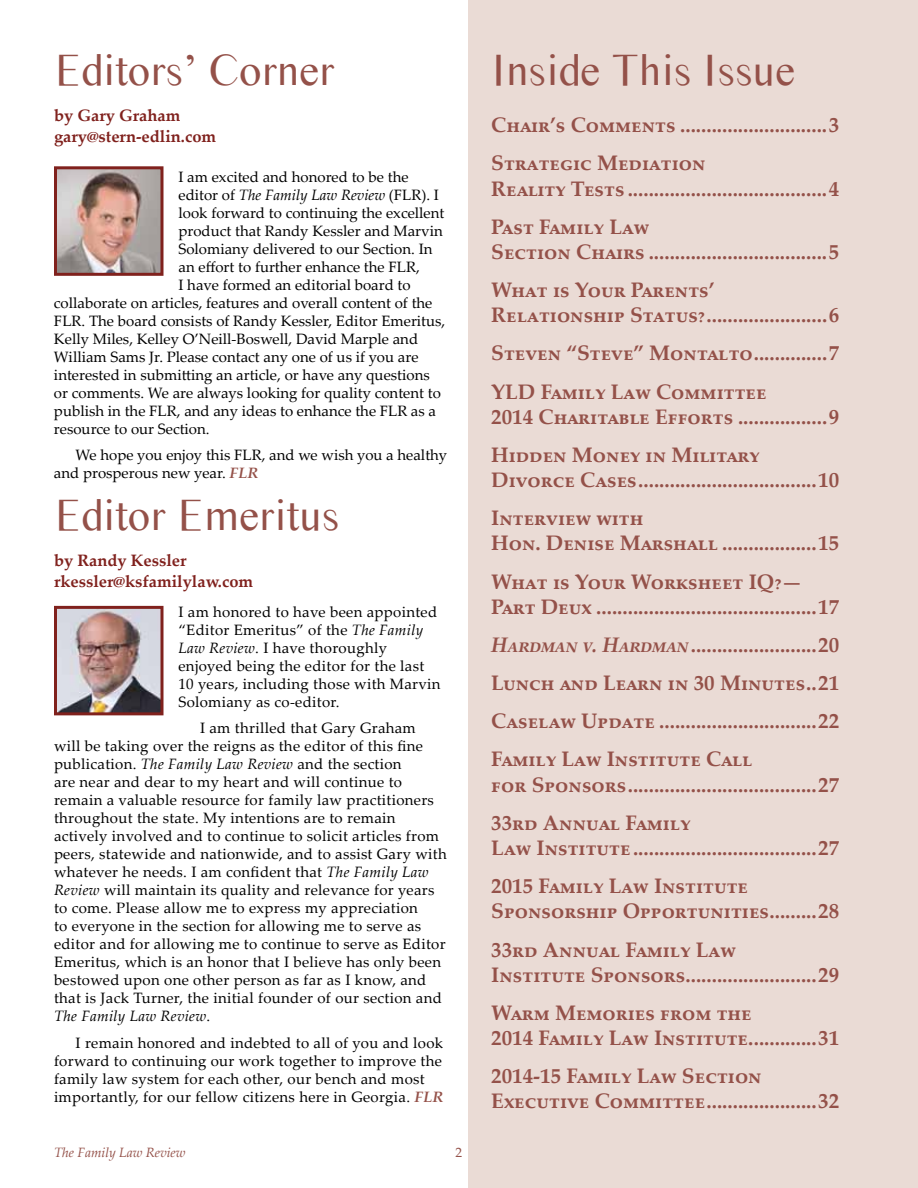
<style>
.page{position:relative;width:918px;height:1188px;background:#fff}
.page>*{position:absolute;margin:0;border:0;box-sizing:border-box;transform-origin:0 0}
.t1{font:45px "Times Sans Serif";color:#945149}
.t2{font:700 21px/38.1px "Palatino Linotype";color:#945149}
.t3{font:700 16.5px/21px "Palatino Linotype";color:#80211d}
.t4{font:15px/18px "Palatino Linotype";letter-spacing:.02em;color:#000}
.t5{font:15px/18px "Palatino Linotype";color:#000}
.t6{font:italic 15px "Palatino Linotype";color:#000}
.t7{font:italic 13.5px "Palatino Linotype";color:#945149}
.t8{font:13.5px "Palatino Linotype";color:#945149}
.s1{font-style:normal}
.s2{font-weight:700;font-style:italic;color:#945149}
.s3{font-style:italic}
</style>
<div class="page">
<div style="left:468px;top:0;width:450px;height:1188px;background:#eadbd5"></div>
<img style="left:58px;top:170px;width:102px;height:102px">
<div style="left:54px;top:166px;width:110px;height:110px;border:3px solid #80211d"></div>
<img style="left:58px;top:610px;width:102px;height:101px">
<div style="left:54px;top:606px;width:110px;height:109px;border:3px solid #80211d"></div>
<h1 class="t1" style="left:54px;top:40px;width:282px">Editors’ Corner</h1>
<p class="t3" style="left:54px;top:104px;width:164px">by Gary Graham gary@stern-edlin.com</p>
<p class="t5" style="left:179px;top:167px;width:232px">I am excited and honored to be the</p>
<p class="t6" style="left:179px;top:184px;width:262px"><span class="s1">editor of</span> The Family Law Review <span class="s1">(FLR). I</span></p>
<p class="t5" style="left:179px;top:203px;width:267px">look forward to continuing the excellent</p>
<p class="t5" style="left:179px;top:221px;width:266px">product that Randy Kessler and Marvin</p>
<p class="t5" style="left:179px;top:239px;width:255px">Solomiany delivered to our Section. In</p>
<p class="t5" style="left:179px;top:257px;width:243px">an effort to further enhance the FLR,</p>
<p class="t5" style="left:179px;top:275px;width:234px">I have formed an editorial board to</p>
<p class="t5" style="left:54px;top:293px;width:380px">collaborate on articles, features and overall content of the</p>
<p class="t5" style="left:54px;top:311px;width:393px">FLR. The board consists of Randy Kessler, Editor Emeritus,</p>
<p class="t5" style="left:54px;top:329px;width:366px">Kelly Miles, Kelley O’Neill-Boswell, David Marple and</p>
<p class="t5" style="left:54px;top:347px;width:366px">William Sams Jr. Please contact any one of us if you are</p>
<p class="t5" style="left:54px;top:365px;width:377px">interested in submitting an article, or have any questions</p>
<p class="t5" style="left:54px;top:383px;width:388px">or comments. We are always looking for quality content to</p>
<p class="t5" style="left:54px;top:401px;width:384px">publish in the FLR, and any ideas to enhance the FLR as a</p>
<p class="t5" style="left:54px;top:419px;width:157px">resource to our Section.</p>
<p class="t5" style="left:54px;top:446px;width:395px;text-indent:22px">We hope you enjoy this FLR, and we wish you a healthy and prosperous new year. <span class="s2">FLR</span></p>
<h1 class="t1" style="left:54px;top:485px;width:287px">Editor Emeritus</h1>
<p class="t3" style="left:54px;top:550px;width:201px">by Randy Kessler rkessler@ksfamilylaw.com</p>
<p class="t4" style="left:178px;top:602px;width:264px">I am honored to have been appointed “Editor Emeritus” of the <span class="s3">The Family Law Review</span>. I have thoroughly enjoyed being the editor for the last 10 years, including those with Marvin Solomiany as co-editor.</p>
<p class="t4" style="left:54px;top:719px;width:394px;text-indent:146px">I am thrilled that Gary Graham<br>will be taking over the reigns as the editor of this fine publication. <span class="s3">The Family Law Review</span> and the section<br>are near and dear to my heart and will continue to remain a valuable resource for family law practitioners throughout the state. My intentions are to remain actively involved and to continue to solicit articles from peers, statewide and nationwide, and to assist Gary with whatever he needs. I am confident that <span class="s3">The Family Law Review</span> will maintain its quality and relevance for years to come. Please allow me to express my appreciation<br>to everyone in the section for allowing me to serve as editor and for allowing me to continue to serve as Editor Emeritus, which is an honor that I believe has only been bestowed upon one other person as far as I know, and that is Jack Turner, the initial founder of our section and <span class="s3">The Family Law Review</span>.</p>
<p class="t4" style="left:54px;top:1033px;width:391px;text-indent:22px">I remain honored and indebted to all of you and look forward to continuing our work together to improve the family law system for each other, our bench and most importantly, for our fellow citizens here in Georgia. <span class="s2">FLR</span></p>
<p class="t7" style="left:54px;top:1143px;width:133px">The Family Law Review</p>
<p class="t8" style="left:456px;top:1143px;width:8px">2</p>
<h1 class="t1" style="left:491px;top:40px;width:305px">Inside This Issue</h1>
<h2 class="t2" style="left:491px;top:105px;width:350px">Chair’s Comments ............................3<br>Strategic Mediation</h2>
<h2 class="t2" style="left:491px;top:169px;width:350px">Reality Tests ......................................4<br>Past Family Law</h2>
<h2 class="t2" style="left:491px;top:232px;width:350px">Section Chairs ..................................5<br>What is Your Parents’</h2>
<h2 class="t2" style="left:491px;top:295px;width:349px;text-align:justify">Relationship Status?.......................6<br>Steven “Steve” Montalto..............7<br>YLD Family Law Committee</h2>
<h2 class="t2" style="left:491px;top:397px;width:349px">2014 Charitable Efforts .................9<br>Hidden Money in Military</h2>
<h2 class="t2" style="left:491px;top:460px;width:349px">Divorce Cases..................................10<br>Interview with</h2>
<h2 class="t2" style="left:491px;top:524px;width:349px">Hon. Denise Marshall ..................15<br>What is Your Worksheet IQ?—</h2>
<h2 class="t2" style="left:491px;top:587px;width:350px;text-align:justify">Part Deux ..........................................17<br><span class="s3">Hardman v. Hardman</span>........................20<br>Lunch and Learn in 30 Minutes..21<br>Caselaw Update ..............................22<br>Family Law Institute Call</h2>
<h2 class="t2" style="left:491px;top:765px;width:349px">for Sponsors....................................27<br>33rd Annual Family</h2>
<h2 class="t2" style="left:491px;top:828px;width:350px">Law Institute...................................27<br>2015 Family Law Institute</h2>
<h2 class="t2" style="left:491px;top:891px;width:349px">Sponsorship Opportunities.........28<br>33rd Annual Family Law</h2>
<h2 class="t2" style="left:491px;top:955px;width:349px">Institute Sponsors.........................29<br>Warm Memories from the</h2>
<h2 class="t2" style="left:491px;top:1018px;width:349px">2014 Family Law Institute.............31<br>2014-15 Family Law Section</h2>
<h2 class="t2" style="left:491px;top:1081px;width:349px">Executive Committee.....................32</h2>
</div>
